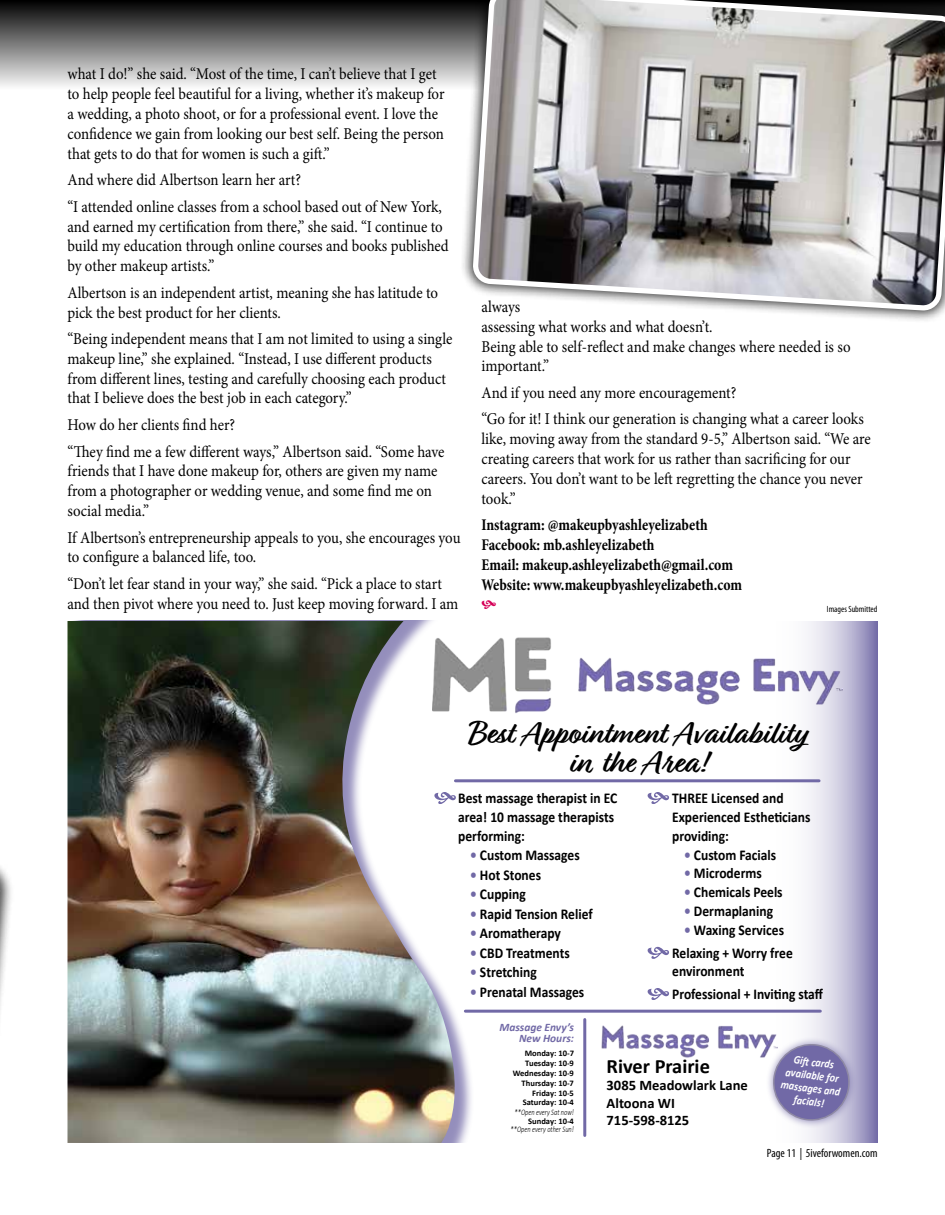
<style>
.page{position:relative;width:945px;height:1215px;background:#fff}
.page>*{position:absolute;margin:0;border:0;box-sizing:border-box;transform-origin:0 0}
.t1{font:700 33px/28.5px "Relation";color:#000;text-align:center}
.t2{font:700 20.4px "Calibri";color:#000}
.t3{font:16.5px/19.8px "Minion Pro";letter-spacing:-.005em;color:#000;scale:.9 1}
.t4{font:700 condensed 16.5px/19.8px "Minion Pro";color:#000;scale:.9 1}
.t5{font:700 15px/18.8px "Calibri";color:#000;scale:.9 1}
.t6{font:700 14.55px/17.5px "Calibri";color:#000}
.t7{font:condensed 12px "Myriad Pro";color:#000}
.t8{font:italic 700 11.7px/13.2px "Calibri";color:#fff;text-align:center;scale:.87 1}
.t9{font:italic 700 11.4px/11.4px "Calibri";color:#7169a6;text-align:right}
.t10{font:condensed 9px "Myriad Pro";color:#000}
.t11{font:700 8.55px/9.9px "Calibri";color:#000;text-align:right}
.t12{font:italic 300 8.55px/16.6px "Calibri";color:#000;text-align:center;scale:.75 1}
.s1{color:#7169a6}
</style>
<div class="page">
<div style="left:0;top:0;width:945px;height:89px;background:linear-gradient(to bottom,#000,#fafafa)"></div>
<svg style="left:763px;top:621px;width:115px;height:522px"></svg>
<img style="left:68px;top:621px;width:393px;height:522px">
<img style="left:433px;top:636px;width:409px;height:78px">
<hr style="left:455px;top:779px;width:364px;height:3px;background:#7169a6">
<hr style="left:465px;top:1010px;width:355px;height:3px;background:#7169a6">
<svg style="left:434px;top:792px;width:22px;height:12px"></svg>
<svg style="left:648px;top:792px;width:21px;height:12px"></svg>
<svg style="left:648px;top:947px;width:21px;height:12px"></svg>
<svg style="left:648px;top:988px;width:21px;height:12px"></svg>
<img style="left:601px;top:1022px;width:177px;height:37px">
<hr style="left:583px;top:1020px;width:3px;height:115px;background:#7169a6">
<div style="left:765px;top:1036px;width:92px;height:92px;background:#7169a6;opacity:.75"></div>
<svg style="left:770px;top:1041px;width:83px;height:81px;background:#928cb9"></svg>
<div style="left:460px;top:0;width:485px;height:323px;background:#000;opacity:.75"></div>
<svg style="left:470px;top:0;width:475px;height:314px;background:#afadac"></svg>
<div style="left:0;top:825px;width:14px;height:390px;background:#000;opacity:.75"></div>
<svg style="left:0;top:836px;width:4px;height:379px"></svg>
<p class="t3" style="left:68px;top:64px;width:420px">what I do!” she said. “Most of the time, I can’t believe that I get to help people feel beautiful for a living, whether it’s makeup for a wedding, a photo shoot, or for a professional event. I love the confidence we gain from looking our best self. Being the person that gets to do that for women is such a gift.”</p>
<p class="t3" style="left:68px;top:167px;width:418px;line-height:26.5px">And where did Albertson learn her art?<br>“I attended online classes from a school based out of New York,</p>
<p class="t3" style="left:68px;top:216px;width:425px">and earned my certification from there,” she said. “I continue to build my education through online courses and books published by other makeup artists.”</p>
<p class="t3" style="left:68px;top:283px;width:413px">Albertson is an independent artist, meaning she has latitude to pick the best product for her clients.</p>
<p class="t3" style="left:68px;top:329px;width:429px">“Being independent means that I am not limited to using a single makeup line,” she explained. “Instead, I use different products from different lines, testing and carefully choosing each product that I believe does the best job in each category.”</p>
<p class="t3" style="left:68px;top:412px;width:421px;line-height:26.5px">How do her clients find her?<br>“They find me a few different ways,” Albertson said. “Some have</p>
<p class="t3" style="left:68px;top:461px;width:413px">friends that I have done makeup for, others are given my name from a photographer or wedding venue, and some find me on social media.”</p>
<p class="t3" style="left:68px;top:527px;width:438px">If Albertson’s entrepreneurship appeals to you, she encourages you to configure a balanced life, too.</p>
<p class="t3" style="left:68px;top:574px;width:436px">“Don’t let fear stand in your way,” she said. “Pick a place to start and then pivot where you need to. Just keep moving forward. I am</p>
<p class="t3" style="left:482px;top:297px;width:412px">always<br>assessing what works and what doesn’t.<br>Being able to self-reflect and make changes where needed is so important.”</p>
<p class="t3" style="left:482px;top:379px;width:426px;line-height:26.5px">And if you need any more encouragement?<br>“Go for it! I think our generation is changing what a career looks</p>
<p class="t3" style="left:482px;top:429px;width:434px">like, moving away from the standard 9-5,” Albertson said. “We are creating careers that work for us rather than sacrificing for our careers. You don’t want to be left regretting the chance you never took.”</p>
<p class="t4" style="left:482px;top:515px;width:291px">Instagram: @makeupbyashleyelizabeth Facebook: mb.ashleyelizabeth<br>Email: makeup.ashleyelizabeth@gmail.com Website: www.makeupbyashleyelizabeth.com</p>
<p class="t10" style="left:827px;top:603px;width:52px">Images Submitted</p>
<h1 class="t1" style="left:469px;top:720px;width:338px">Best Appointment Availability in the Area!</h1>
<p class="t5" style="left:458px;top:789px;width:178px">Best massage therapist in EC area! 10 massage therapists performing:</p>
<p class="t5" style="left:470px;top:846px;width:123px"><span class="s1">•</span> Custom Massages</p>
<p class="t5" style="left:470px;top:865px;width:80px"><span class="s1">•</span> Hot Stones</p>
<p class="t5" style="left:470px;top:885px;width:63px"><span class="s1">•</span> Cupping</p>
<p class="t5" style="left:470px;top:904px;width:138px"><span class="s1">•</span> Rapid Tension Relief</p>
<p class="t5" style="left:470px;top:924px;width:102px"><span class="s1">•</span> Aromatherapy</p>
<p class="t5" style="left:470px;top:943px;width:112px"><span class="s1">•</span> CBD Treatments</p>
<p class="t5" style="left:470px;top:963px;width:75px"><span class="s1">•</span> Stretching</p>
<p class="t5" style="left:470px;top:982px;width:128px"><span class="s1">•</span> Prenatal Massages</p>
<p class="t5" style="left:672px;top:789px;width:155px">THREE Licensed and<br>Experienced Estheticians providing:</p>
<p class="t5" style="left:684px;top:845px;width:104px"><span class="s1">•</span> Custom Facials</p>
<p class="t5" style="left:684px;top:864px;width:88px"><span class="s1">•</span> Microderms</p>
<p class="t5" style="left:684px;top:882px;width:111px"><span class="s1">•</span> Chemicals Peels</p>
<p class="t5" style="left:684px;top:901px;width:100px"><span class="s1">•</span> Dermaplaning</p>
<p class="t5" style="left:672px;top:918px;width:136px;line-height:23.1px;text-align:center"><span class="s1">•</span> Waxing Services<br>Relaxing + Worry free</p>
<p class="t5" style="left:672px;top:960px;width:169px;line-height:23.1px">environment<br>Professional + Inviting staff</p>
<p class="t9" style="left:499px;top:1021px;width:76px">Massage Envy’s<br>New Hours:</p>
<p class="t11" style="left:513px;top:1048px;width:63px">Monday: 10-7<br>Tuesday: 10-9<br>Wednesday: 10-9<br>Thursday: 10-7<br>Friday: 10-5<br>Saturday: 10-4</p>
<p class="t11" style="left:528px;top:1116px;width:47px">Sunday: 10-4</p>
<p class="t12" style="left:511px;top:1104px;width:86px">**Open every Sat now! **Open every other Sun!</p>
<p class="t2" style="left:607px;top:1052px;width:105px">River Prairie</p>
<p class="t6" style="left:607px;top:1077px;width:143px">3085 Meadowlark Lane<br>Altoona WI<br>715-598-8125</p>
<p class="t8" style="left:785px;top:1051px;width:70px;rotate:7deg">Giftcards available for massages and facials!</p>
<p class="t7" style="left:767px;top:1145px;width:112px">Page 11 | 5iveforwomen.com</p>
</div>
